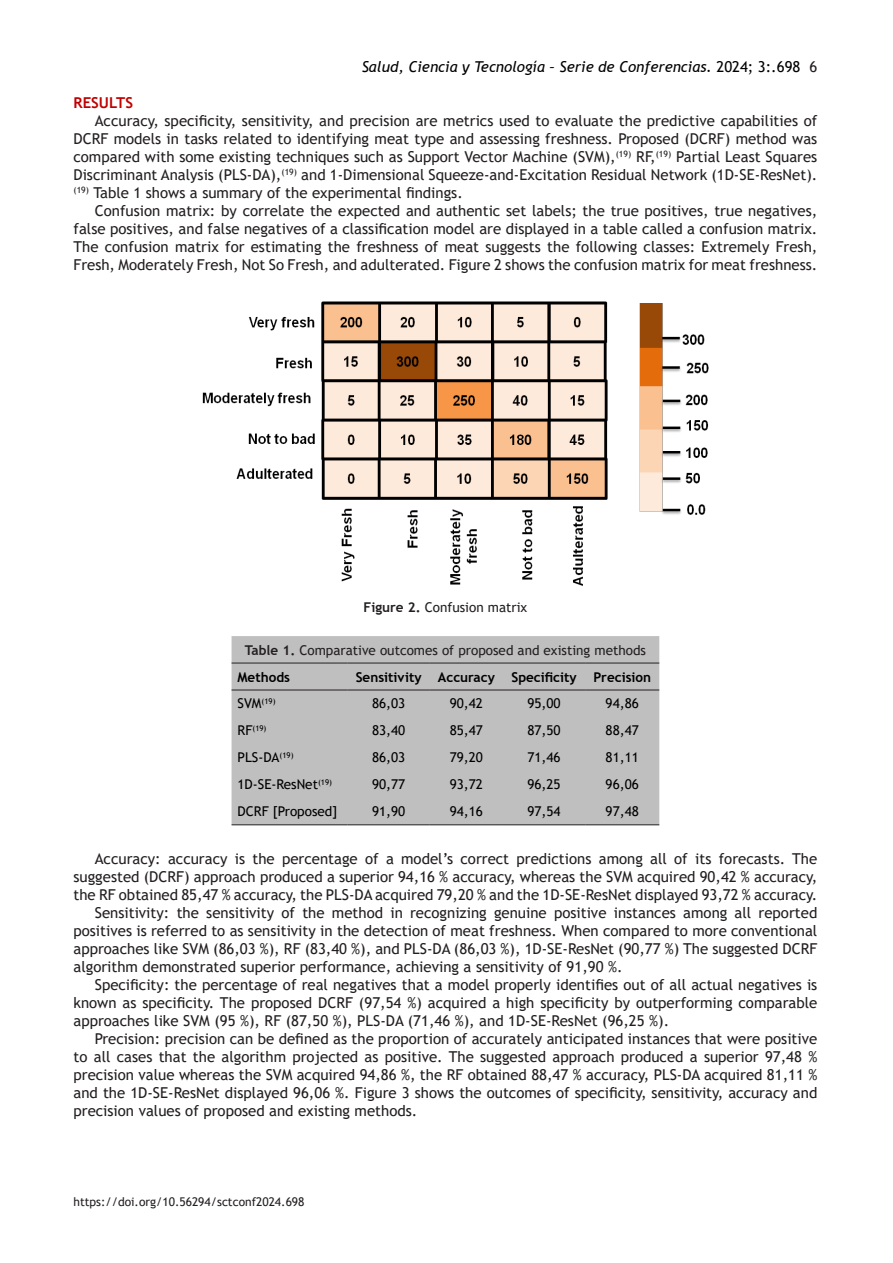
<style>
.page{position:relative;width:893px;height:1263px;background:#fff}
.page>*{position:absolute;margin:0;border:0;box-sizing:border-box;transform-origin:0 0}
.t1{font:15px/18px "Trebuchet MS";color:#231f20;text-align:justify}
.t2{font:italic 15px "Trebuchet MS";color:#000}
.t3{font:700 15px "Trebuchet MS";color:#c00000}
.t4{font:13.5px "Trebuchet MS";color:#000}
.t5{font:13.5px "Trebuchet MS";color:#231f20}
.t6{font:700 13.5px "Trebuchet MS";color:#000}
.t7{font:12px "Trebuchet MS";color:#231f20}
.t8{font:7.8px "Trebuchet MS";color:#000}
.s1{font-style:normal}
.s2{font-style:normal;color:#231f20}
.s3{font-weight:700}
.s4{font-size:13.5px}
</style>
<div class="page">
<img style="left:202px;top:302px;width:507px;height:284px">
<div style="left:232px;top:636px;width:427px;height:188px;background:#bfbfbf"></div>
<hr style="left:232px;top:690px;width:116px;height:1px;background:#231f20">
<hr style="left:348px;top:690px;width:82px;height:1px;background:#231f20">
<hr style="left:430px;top:690px;width:73px;height:1px;background:#231f20">
<hr style="left:503px;top:690px;width:82px;height:1px;background:#231f20">
<hr style="left:585px;top:690px;width:74px;height:1px;background:#231f20">
<hr style="left:232px;top:663px;width:116px;height:1px;background:#231f20">
<hr style="left:348px;top:663px;width:82px;height:1px;background:#231f20">
<hr style="left:430px;top:663px;width:73px;height:1px;background:#231f20">
<hr style="left:503px;top:663px;width:82px;height:1px;background:#231f20">
<hr style="left:585px;top:663px;width:74px;height:1px;background:#231f20">
<hr style="left:232px;top:824px;width:116px;height:1px;background:#231f20">
<hr style="left:348px;top:824px;width:82px;height:1px;background:#231f20">
<hr style="left:430px;top:824px;width:73px;height:1px;background:#231f20">
<hr style="left:503px;top:824px;width:82px;height:1px;background:#231f20">
<hr style="left:585px;top:824px;width:74px;height:1px;background:#231f20">
<p class="t2" style="left:362px;top:58px;width:457px">Salud, Ciencia y Tecnología – Serie de Conferencias. <span class="s1">2024; 3:.698</span> <span class="s2">6</span></p>
<p class="t3" style="left:74px;top:93px;width:61px">RESULTS</p>
<p class="t1" style="left:74px;top:112px;width:745px;text-indent:21px">Accuracy, specificity, sensitivity, and precision are metrics used to evaluate the predictive capabilities of DCRF models in tasks related to identifying meat type and assessing freshness. Proposed (DCRF) method was compared with some existing techniques such as Support Vector Machine (SVM),<sup>(19)</sup> RF,<sup>(19)</sup> Partial Least Squares Discriminant Analysis (PLS-DA),<sup>(19)</sup> and 1-Dimensional Squeeze-and-Excitation Residual Network (1D-SE-ResNet). <sup>(19)</sup> Table 1 shows a summary of the experimental findings.</p>
<p class="t1" style="left:74px;top:202px;width:745px;text-indent:21px">Confusion matrix: by correlate the expected and authentic set labels; the true positives, true negatives, false positives, and false negatives of a classification model are displayed in a table called a confusion matrix.<br>The confusion matrix for estimating the freshness of meat suggests the following classes: Extremely Fresh, Fresh, Moderately Fresh, Not So Fresh, and adulterated. Figure 2 shows the confusion matrix for meat freshness.</p>
<p class="t5" style="left:364px;top:599px;width:165px"><span class="s3">Figure 2.</span> Confusion matrix</p>
<p class="t5" style="left:245px;top:641px;width:403px"><span class="s3">Table 1.</span> Comparative outcomes of proposed and existing methods</p>
<p class="t6" style="left:238px;top:668px;width:54px">Methods</p>
<p class="t6" style="left:356px;top:668px;width:67px">Sensitivity</p>
<p class="t6" style="left:438px;top:668px;width:59px">Accuracy</p>
<p class="t6" style="left:511px;top:668px;width:67px">Specificity</p>
<p class="t6" style="left:593px;top:668px;width:59px">Precision</p>
<p class="t8" style="left:238px;top:696px;width:40px"><span class="s4">SVM</span>(19)</p>
<p class="t4" style="left:372px;top:695px;width:35px">86,03</p>
<p class="t4" style="left:450px;top:695px;width:35px">90,42</p>
<p class="t4" style="left:527px;top:695px;width:35px">95,00</p>
<p class="t4" style="left:606px;top:695px;width:35px">94,86</p>
<p class="t8" style="left:238px;top:723px;width:30px"><span class="s4">RF</span>(19)</p>
<p class="t4" style="left:372px;top:722px;width:35px">83,40</p>
<p class="t4" style="left:450px;top:722px;width:35px">85,47</p>
<p class="t4" style="left:527px;top:722px;width:35px">87,50</p>
<p class="t4" style="left:606px;top:722px;width:35px">88,47</p>
<p class="t4" style="left:238px;top:749px;width:58px">PLS-DA<sup>(19)</sup></p>
<p class="t4" style="left:372px;top:749px;width:35px">86,03</p>
<p class="t4" style="left:450px;top:749px;width:35px">79,20</p>
<p class="t4" style="left:527px;top:749px;width:35px">71,46</p>
<p class="t4" style="left:606px;top:749px;width:35px">81,11</p>
<p class="t4" style="left:238px;top:776px;width:96px">1D-SE-ResNet<sup>(19)</sup></p>
<p class="t4" style="left:372px;top:776px;width:35px">90,77</p>
<p class="t4" style="left:450px;top:776px;width:35px">93,72</p>
<p class="t4" style="left:527px;top:776px;width:35px">96,25</p>
<p class="t4" style="left:606px;top:776px;width:35px">96,06</p>
<p class="t4" style="left:238px;top:803px;width:101px">DCRF [Proposed]</p>
<p class="t4" style="left:372px;top:803px;width:35px">91,90</p>
<p class="t4" style="left:450px;top:803px;width:35px">94,16</p>
<p class="t4" style="left:527px;top:803px;width:35px">97,54</p>
<p class="t4" style="left:606px;top:803px;width:35px">97,48</p>
<p class="t1" style="left:74px;top:850px;width:745px;text-indent:21px">Accuracy: accuracy is the percentage of a model’s correct predictions among all of its forecasts. The suggested (DCRF) approach produced a superior 94,16 % accuracy, whereas the SVM acquired 90,42 % accuracy, the RF obtained 85,47 % accuracy, the PLS-DA acquired 79,20 % and the 1D-SE-ResNet displayed 93,72 % accuracy.</p>
<p class="t1" style="left:74px;top:904px;width:745px;text-indent:21px">Sensitivity: the sensitivity of the method in recognizing genuine positive instances among all reported positives is referred to as sensitivity in the detection of meat freshness. When compared to more conventional approaches like SVM (86,03 %), RF (83,40 %), and PLS-DA (86,03 %), 1D-SE-ResNet (90,77 %) The suggested DCRF algorithm demonstrated superior performance, achieving a sensitivity of 91,90 %.</p>
<p class="t1" style="left:74px;top:976px;width:745px;text-indent:21px">Specificity: the percentage of real negatives that a model properly identifies out of all actual negatives is known as specificity. The proposed DCRF (97,54 %) acquired a high specificity by outperforming comparable approaches like SVM (95 %), RF (87,50 %), PLS-DA (71,46 %), and 1D-SE-ResNet (96,25 %).</p>
<p class="t1" style="left:74px;top:1030px;width:745px;text-indent:21px">Precision: precision can be defined as the proportion of accurately anticipated instances that were positive to all cases that the algorithm projected as positive. The suggested approach produced a superior 97,48 % precision value whereas the SVM acquired 94,86 %, the RF obtained 88,47 % accuracy, PLS-DA acquired 81,11 % and the 1D-SE-ResNet displayed 96,06 %. Figure 3 shows the outcomes of specificity, sensitivity, accuracy and precision values of proposed and existing methods.</p>
<p class="t7" style="left:74px;top:1194px;width:233px">https://doi.org/10.56294/sctconf2024.698</p>
</div>
